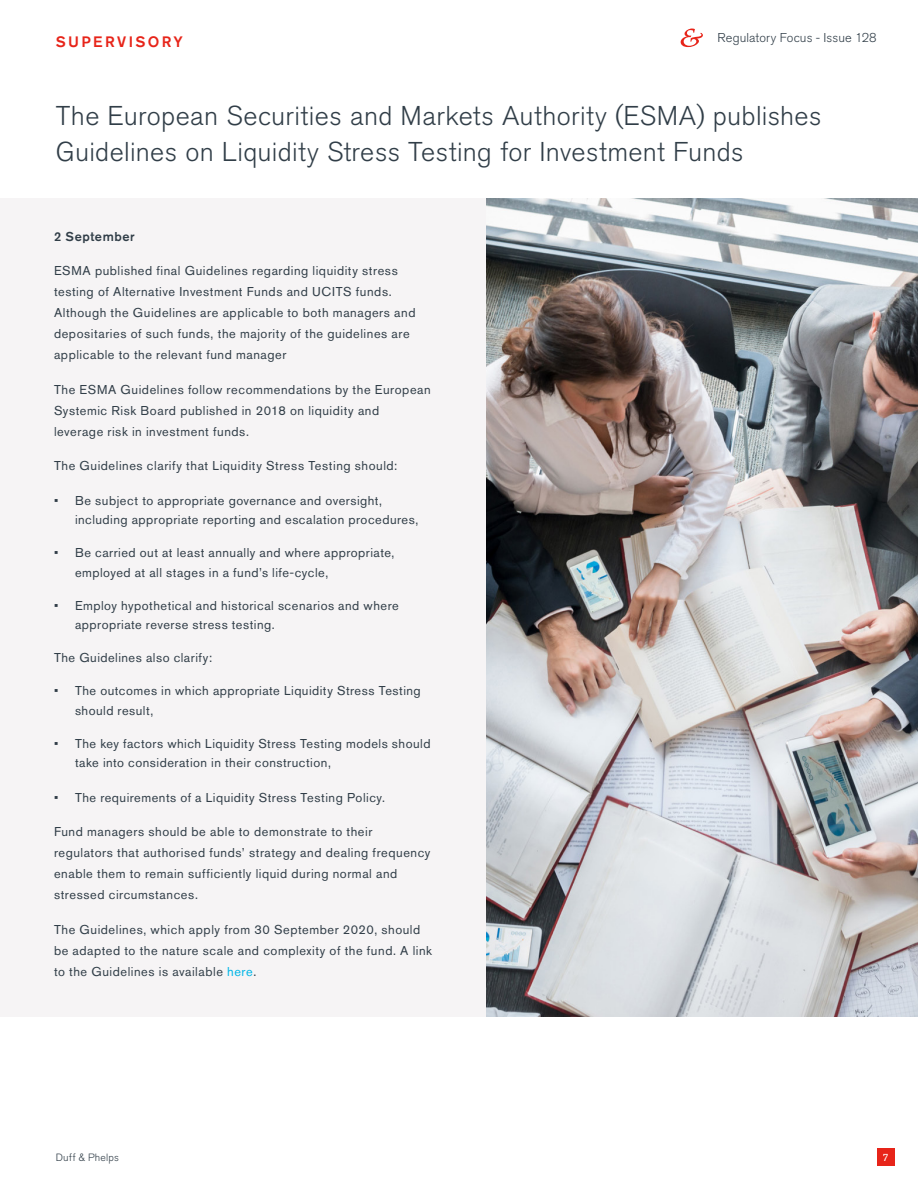
<style>
.page{position:relative;width:918px;height:1188px;background:#fff}
.page>*{position:absolute;margin:0;border:0;box-sizing:border-box;transform-origin:0 0}
.Article_Title{font:300 27px/36px "Akzidenz Grotesk BQ";letter-spacing:.015em;color:#313e48}
.Heading{font:500 15px "Akzidenz Grotesk BQ";letter-spacing:.16em;color:#e72419}
.Body_Text{font:12.75px/21px "Akzidenz Grotesk BQ";letter-spacing:.04em;color:#313e48}
.t1{font:300 12.75px "Akzidenz Grotesk BQ";letter-spacing:.01em;color:#313e48}
.Body_Text-2{font:500 12.75px "Akzidenz Grotesk BQ";letter-spacing:.045em;color:#313e48}
.t2{font:300 10.5px "Akzidenz Grotesk BQ";letter-spacing:.02em;color:#313e48}
.t3{font:10.5px "Akzidenz Grotesk BQ";color:#fff}
.s1{color:#00b5e6}
</style>
<div class="page">
<svg style="left:681px;top:29px;width:22px;height:18px"></svg>
<div style="left:0;top:198px;width:918px;height:819px;background:#f6f4f5"></div>
<div style="left:877px;top:1148px;width:18px;height:18px;background:#e72419"></div>
<img style="left:486px;top:198px;width:432px;height:819px">
<p class="Heading" style="left:56px;top:33px;width:129px">SUPERVISORY</p>
<p class="t1" style="left:718px;top:31px;width:160px">Regulatory Focus - Issue 128</p>
<p class="Article_Title" style="left:56px;top:98px;width:767px">The European Securities and Markets Authority (ESMA) publishes<br>Guidelines on Liquidity Stress Testing for Investment Funds</p>
<p class="Body_Text-2" style="left:54px;top:229px;width:82px">2 September</p>
<p class="Body_Text" style="left:54px;top:260px;width:363px">ESMA published final Guidelines regarding liquidity stress testing of Alternative Investment Funds and UCITS funds.<br>Although the Guidelines are applicable to both managers and depositaries of such funds, the majority of the guidelines are applicable to the relevant fund manager</p>
<p class="Body_Text" style="left:54px;top:379px;width:378px">The ESMA Guidelines follow recommendations by the European<br>Systemic Risk Board published in 2018 on liquidity and leverage risk in investment funds.</p>
<p class="Body_Text" style="left:54px;top:455px;width:345px">The Guidelines clarify that Liquidity Stress Testing should:</p>
<p class="Body_Text" style="left:75px;top:491px;width:345px;line-height:19.5px;text-indent:-21px">• Be subject to appropriate governance and oversight, including appropriate reporting and escalation procedures,</p>
<p class="Body_Text" style="left:75px;top:543px;width:321px;line-height:19.5px;text-indent:-21px">• Be carried out at least annually and where appropriate, employed at all stages in a fund’s life-cycle,</p>
<p class="Body_Text" style="left:75px;top:596px;width:325px;line-height:19.5px;text-indent:-21px">• Employ hypothetical and historical scenarios and where appropriate reverse stress testing.</p>
<p class="Body_Text" style="left:54px;top:647px;width:160px">The Guidelines also clarify:</p>
<p class="Body_Text" style="left:75px;top:681px;width:347px;line-height:19.5px;text-indent:-21px">• The outcomes in which appropriate Liquidity Stress Testing should result,</p>
<p class="Body_Text" style="left:75px;top:734px;width:357px;line-height:19.5px;text-indent:-21px">• The key factors which Liquidity Stress Testing models should take into consideration in their construction,</p>
<p class="Body_Text" style="left:54px;top:787px;width:333px">• The requirements of a Liquidity Stress Testing Policy.</p>
<p class="Body_Text" style="left:54px;top:821px;width:378px">Fund managers should be able to demonstrate to their regulators that authorised funds’ strategy and dealing frequency enable them to remain sufficiently liquid during normal and stressed circumstances.</p>
<p class="Body_Text" style="left:54px;top:919px;width:380px">The Guidelines, which apply from 30 September 2020, should be adapted to the nature scale and complexity of the fund. A link to the Guidelines is available <span class="s1">here</span>.</p>
<p class="t2" style="left:56px;top:1152px;width:65px">Duff &amp; Phelps</p>
<p class="t3" style="left:883px;top:1151px;width:8px">7</p>
</div>
